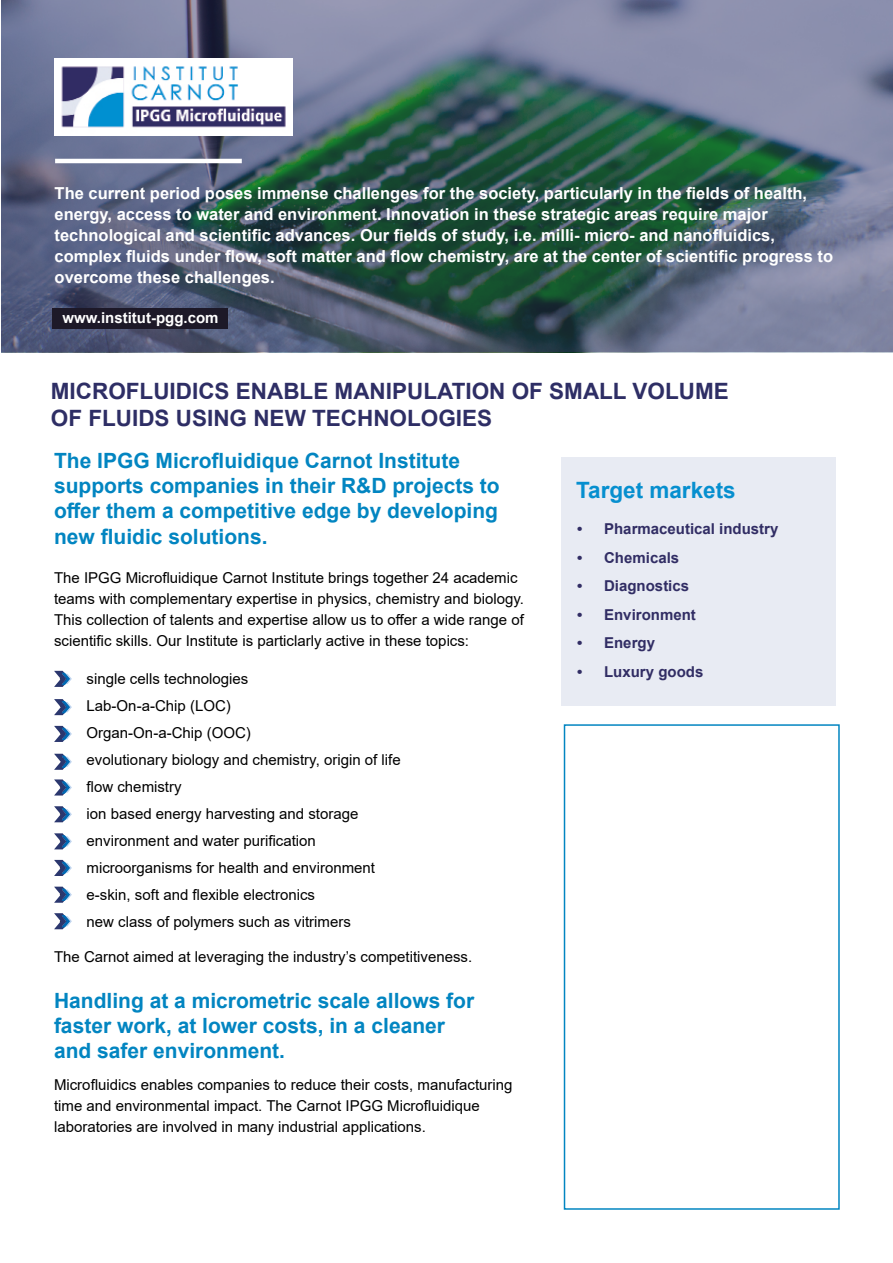
<style>
.page{position:relative;width:893px;height:1263px;background:#fff}
.page>*{position:absolute;margin:0;border:0;box-sizing:border-box;transform-origin:0 0}
.t1{font:700 22.5px/27px "Arial";color:#2e2e65}
.t2{font:700 22.5px "Arial";color:#068fcf}
.t3{font:700 21px/25.2px "Arial";color:#0285c1}
.t4{font:700 16.5px/21px "Arial";color:#fff}
.t5{font:15px/21px "Arial";color:#000}
.t6{font:700 15px "Arial";color:#312d64}
.t7{font:700 15px "Arial";color:#fff}
</style>
<div class="page">
<svg style="left:1px;top:1px;width:892px;height:351px;background:#566a78"></svg>
<hr style="left:55px;top:159px;width:187px;height:4px;background:#fff">
<div style="left:53px;top:308px;width:175px;height:21px;background:#1d1928"></div>
<img style="left:54px;top:58px;width:239px;height:78px">
<svg style="left:54px;top:671px;width:18px;height:16px"></svg>
<svg style="left:54px;top:699px;width:18px;height:16px"></svg>
<svg style="left:54px;top:726px;width:18px;height:16px"></svg>
<svg style="left:54px;top:754px;width:18px;height:16px"></svg>
<svg style="left:54px;top:779px;width:18px;height:16px"></svg>
<svg style="left:54px;top:806px;width:18px;height:16px"></svg>
<svg style="left:54px;top:833px;width:18px;height:16px"></svg>
<svg style="left:54px;top:887px;width:18px;height:16px"></svg>
<svg style="left:54px;top:860px;width:18px;height:16px"></svg>
<svg style="left:54px;top:913px;width:18px;height:16px"></svg>
<div style="left:564px;top:724px;width:276px;height:486px;border:2px solid #0285c1"></div>
<div style="left:562px;top:457px;width:274px;height:249px;background:#e3e6f1"></div>
<p class="t4" style="left:55px;top:182px;width:780px">The current period poses immense challenges for the society, particularly in the fields of health, energy, access to water and environment. Innovation in these strategic areas require major technological and scientific advances. Our fields of study, i.e. milli- micro- and nanofluidics, complex fluids under flow, soft matter and flow chemistry, are at the center of scientific progress to overcome these challenges.</p>
<p class="t7" style="left:62px;top:307px;width:158px">www.institut-pgg.com</p>
<h1 class="t1" style="left:51px;top:378px;width:679px">MICROFLUIDICS ENABLE MANIPULATION OF SMALL VOLUME<br>OF FLUIDS USING NEW TECHNOLOGIES</h1>
<h2 class="t3" style="left:54px;top:448px;width:447px">The IPGG Microfluidique Carnot Institute supports companies in their R&amp;D projects to offer them a competitive edge by developing new fluidic solutions.</h2>
<p class="t5" style="left:54px;top:568px;width:471px">The IPGG Microfluidique Carnot Institute brings together 24 academic teams with complementary expertise in physics, chemistry and biology.<br>This collection of talents and expertise allow us to offer a wide range of scientific skills. Our Institute is particlarly active in these topics:</p>
<p class="t5" style="left:60px;top:668px;width:190px">• single cells technologies</p>
<p class="t5" style="left:60px;top:695px;width:173px">• Lab-On-a-Chip (LOC)</p>
<p class="t5" style="left:60px;top:722px;width:193px">• Organ-On-a-Chip (OOC)</p>
<p class="t5" style="left:60px;top:749px;width:343px">• evolutionary biology and chemistry, origin of life</p>
<p class="t5" style="left:60px;top:776px;width:124px">• flow chemistry</p>
<p class="t5" style="left:60px;top:803px;width:300px">• ion based energy harvesting and storage</p>
<p class="t5" style="left:60px;top:830px;width:258px">• environment and water purification</p>
<p class="t5" style="left:60px;top:857px;width:317px">• microorganisms for health and environment</p>
<p class="t5" style="left:60px;top:884px;width:257px">• e-skin, soft and flexible electronics</p>
<p class="t5" style="left:60px;top:911px;width:293px">• new class of polymers such as vitrimers</p>
<p class="t5" style="left:54px;top:946px;width:420px">The Carnot aimed at leveraging the industry’s competitiveness.</p>
<h2 class="t3" style="left:54px;top:988px;width:422px">Handling at a micrometric scale allows for faster work, at lower costs, in a cleaner and safer environment.</h2>
<p class="t5" style="left:54px;top:1074px;width:460px">Microfluidics enables companies to reduce their costs, manufacturing time and environmental impact. The Carnot IPGG Microfluidique laboratories are involved in many industrial applications.</p>
<h1 class="t2" style="left:576px;top:474px;width:161px">Target markets</h1>
<p class="t6" style="left:577px;top:518px;width:203px">• Pharmaceutical industry</p>
<p class="t6" style="left:577px;top:547px;width:104px">• Chemicals</p>
<p class="t6" style="left:577px;top:575px;width:114px">• Diagnostics</p>
<p class="t6" style="left:577px;top:604px;width:120px">• Environment</p>
<p class="t6" style="left:577px;top:632px;width:79px">• Energy</p>
<p class="t6" style="left:577px;top:661px;width:128px">• Luxury goods</p>
</div>
